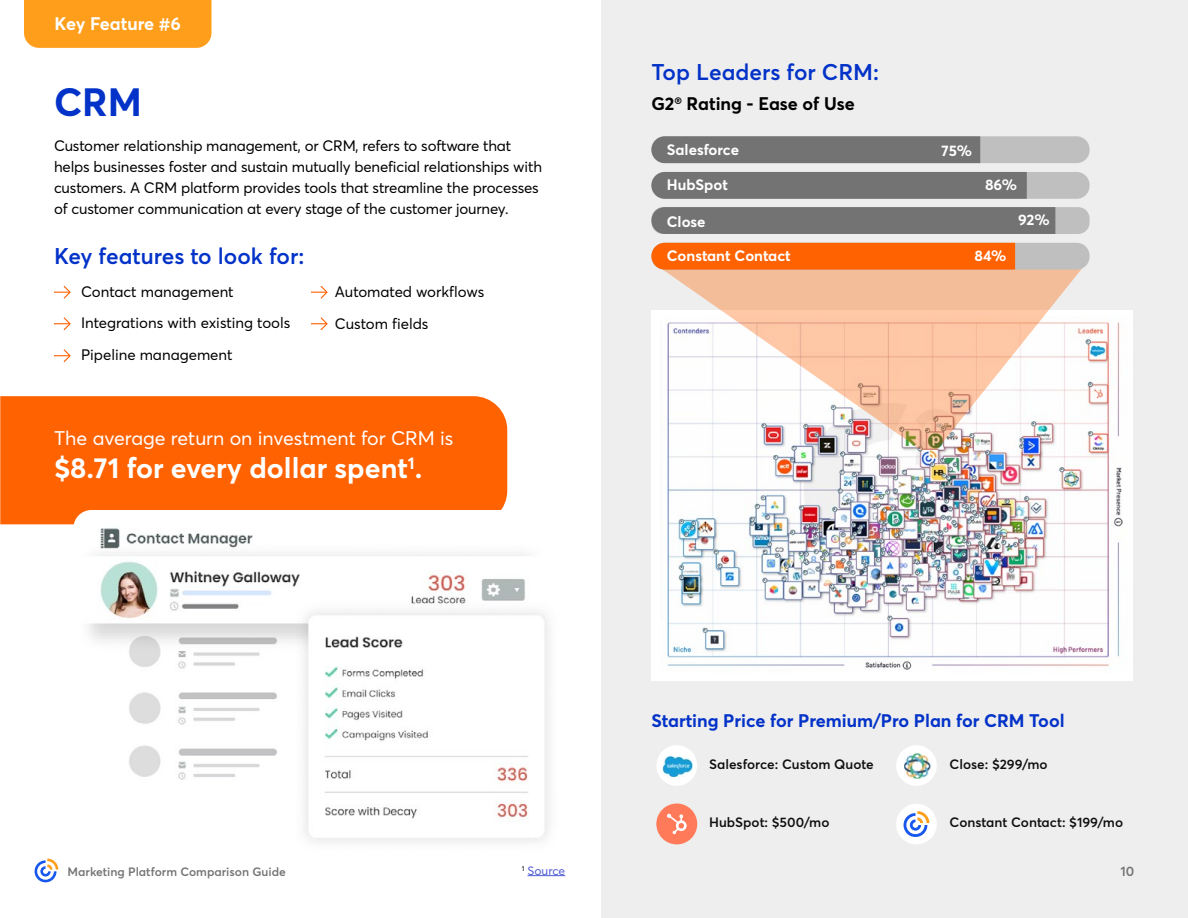
<style>
.page{position:relative;width:1188px;height:918px;background:#fff}
.page>*{position:absolute;margin:0;border:0;box-sizing:border-box;transform-origin:0 0}
.t1{font:700 39px "CT Sans";color:#0232c8}
.t2{font:700 28.5px "CT Sans";color:#fff}
.t3{font:600 22.5px "CT Sans";color:#0232c8}
.t4{font:19.5px "CT Sans";color:#fff}
.t5{font:700 18px "CT Sans";color:#0232c8}
.t6{font:700 18px "CT Sans";color:#000}
.t7{font:700 18px "CT Sans";letter-spacing:-.01em;color:#fff}
.t8{font:15px/21px "CT Sans";letter-spacing:-.01em;color:#000}
.t9{font:700 15px "CT Sans";color:#fff}
.t10{font:600 13.5px "CT Sans";color:#0f0f0f}
.t11{font:600 13.5px "CT Sans";color:#737373}
.t12{font:600 12px "CT Sans";color:#737373}
.t13{font:12px "CT Sans";color:#4f5cd6}
</style>
<div class="page">
<div style="left:0;top:396px;width:507px;height:128px;background:#ff6200"></div>
<div style="left:601px;top:0;width:587px;height:918px;background:#eee"></div>
<div style="left:651px;top:136px;width:439px;height:27px;background:#bfbfbf;border-radius:13px"></div>
<div style="left:651px;top:136px;width:329px;height:27px;background:#737373"></div>
<div style="left:651px;top:172px;width:439px;height:27px;background:#bfbfbf;border-radius:13px"></div>
<div style="left:651px;top:172px;width:376px;height:27px;background:#737373"></div>
<div style="left:651px;top:207px;width:439px;height:27px;background:#bfbfbf;border-radius:11px"></div>
<div style="left:651px;top:207px;width:404px;height:27px;background:#737373"></div>
<div style="left:896px;top:804px;width:41px;height:40px;background:#fff;border-radius:50%"></div>
<svg style="left:904px;top:811px;width:25px;height:26px"></svg>
<div style="left:651px;top:310px;width:482px;height:371px;background:#fff"></div>
<img style="left:666px;top:321px;width:457px;height:349px">
<img style="left:73px;top:510px;width:476px;height:332px">
<div style="left:24px;top:0;width:188px;height:48px;background:#ff9e1a"></div>
<div style="left:657px;top:804px;width:40px;height:40px;background:#ff7a59;border-radius:50%"></div>
<svg style="left:667px;top:814px;width:20px;height:20px"></svg>
<div style="left:656px;top:745px;width:41px;height:41px;background:#fff;border-radius:50%"></div>
<img style="left:663px;top:756px;width:30px;height:21px">
<div style="left:896px;top:745px;width:41px;height:41px;background:#fff;border-radius:50%"></div>
<img style="left:904px;top:753px;width:27px;height:26px">
<svg style="left:35px;top:859px;width:23px;height:23px"></svg>
<svg style="left:663px;top:269px;width:422px;height:181px"></svg>
<div style="left:651px;top:243px;width:439px;height:27px;background:#bfbfbf;border-radius:13px"></div>
<div style="left:651px;top:243px;width:364px;height:27px;background:#ff6200"></div>
<svg style="left:54px;top:285px;width:17px;height:14px"></svg>
<svg style="left:54px;top:317px;width:17px;height:14px"></svg>
<svg style="left:54px;top:349px;width:17px;height:14px"></svg>
<svg style="left:311px;top:285px;width:17px;height:14px"></svg>
<svg style="left:311px;top:317px;width:17px;height:14px"></svg>
<hr style="left:528px;top:875px;width:37px;height:1px;background:#4f5cd6">
<p class="t7" style="left:55px;top:11px;width:128px">Key Feature #6</p>
<h1 class="t1" style="left:54px;top:75px;width:89px">CRM</h1>
<p class="t8" style="left:54px;top:135px;width:490px">Customer relationship management, or CRM, refers to software that helps businesses foster and sustain mutually beneficial relationships with customers. A CRM platform provides tools that streamline the processes of customer communication at every stage of the customer journey.</p>
<h3 class="t3" style="left:54px;top:240px;width:252px">Key features to look for:</h3>
<p class="t8" style="left:81px;top:275px;width:211px;line-height:31.5px">Contact management<br>Integrations with existing tools<br>Pipeline management</p>
<p class="t8" style="left:335px;top:276px;width:151px;line-height:31.5px">Automated workflows<br>Custom fields</p>
<h3 class="t4" style="left:54px;top:425px;width:401px">The average return on investment for CRM is</h3>
<h2 class="t2" style="left:54px;top:448px;width:370px">$8.71 for every dollar spent<sup>1</sup>.</h2>
<h3 class="t3" style="left:651px;top:56px;width:229px">Top Leaders for CRM:</h3>
<p class="t6" style="left:651px;top:91px;width:205px">G2<sup>®</sup> Rating - Ease of Use</p>
<p class="t9" style="left:667px;top:139px;width:74px">Salesforce</p>
<p class="t9" style="left:942px;top:140px;width:32px">75%</p>
<p class="t9" style="left:667px;top:174px;width:63px">HubSpot</p>
<p class="t9" style="left:985px;top:174px;width:34px">86%</p>
<p class="t9" style="left:667px;top:211px;width:40px">Close</p>
<p class="t9" style="left:667px;top:245px;width:126px">Constant Contact</p>
<p class="t9" style="left:975px;top:245px;width:34px">84%</p>
<p class="t9" style="left:1018px;top:210px;width:33px">92%</p>
<p class="t5" style="left:651px;top:708px;width:415px">Starting Price for Premium/Pro Plan for CRM Tool</p>
<p class="t10" style="left:709px;top:755px;width:166px">Salesforce: Custom Quote</p>
<p class="t10" style="left:950px;top:754px;width:100px">Close: $299/mo</p>
<p class="t10" style="left:709px;top:813px;width:122px">HubSpot: $500/mo</p>
<p class="t10" style="left:950px;top:813px;width:175px">Constant Contact: $199/mo</p>
<p class="t12" style="left:68px;top:863px;width:220px">Marketing Platform Comparison Guide</p>
<p class="t13" style="left:522px;top:862px;width:45px"><sup>1</sup> Source</p>
<p class="t11" style="left:1121px;top:862px;width:15px">10</p>
</div>
